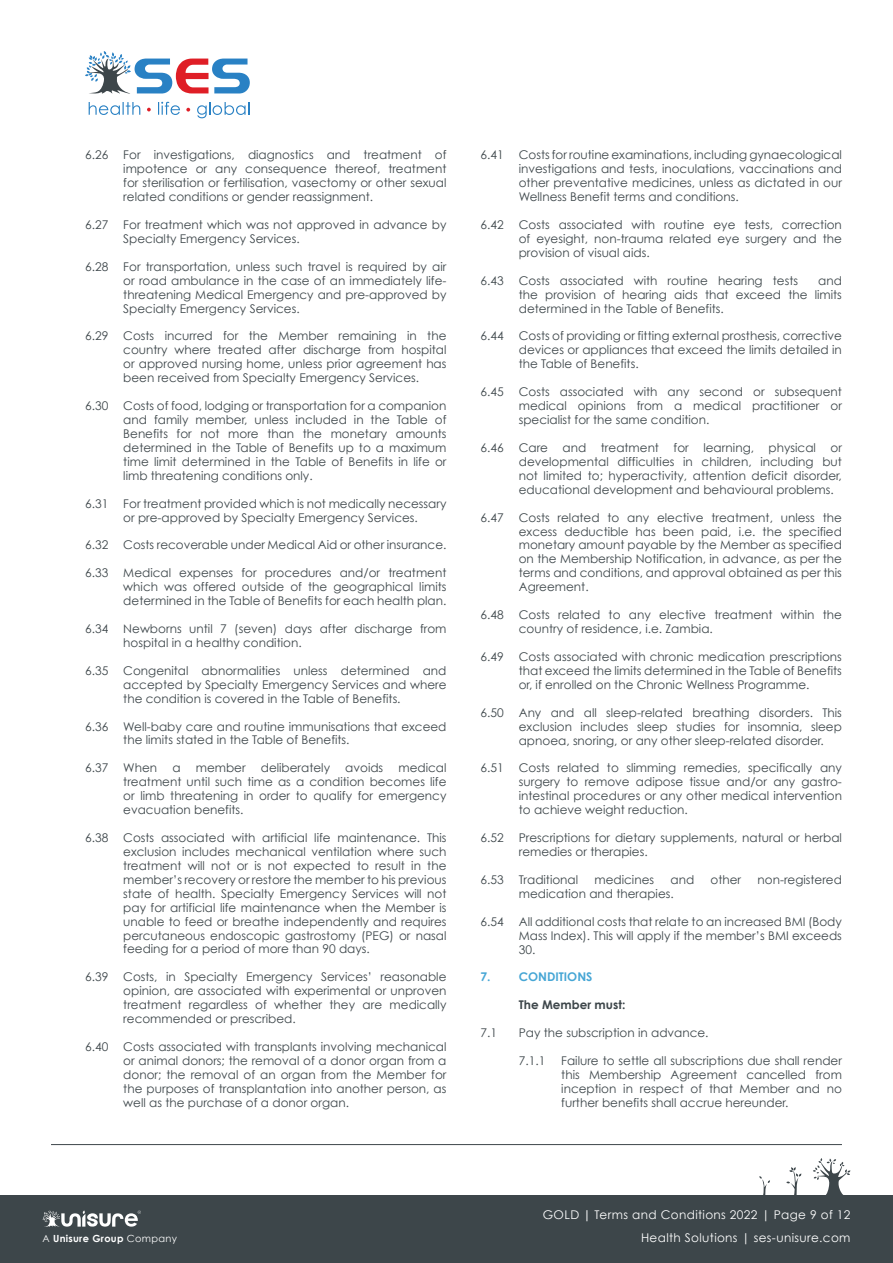
<style>
.page{position:relative;width:893px;height:1263px;background:#fff}
.page>*{position:absolute;margin:0;border:0;box-sizing:border-box;transform-origin:0 0}
.t1{font:12px/14px "Century Gothic";color:#3d464a;text-align:justify}
.t2{font:12px "Century Gothic";letter-spacing:.03em;color:#fff}
.t3{font:700 12px "Century Gothic";color:#3d464a}
.t4{font:700 12px "Century Gothic";color:#46a6d5}
.t5{font:700 9.75px "Century Gothic";letter-spacing:.03em;color:#fff}
.s1{font-weight:700}
.s2{font-weight:400}
</style>
<div class="page">
<div style="left:0;top:1195px;width:893px;height:68px;background:#3d464a"></div>
<svg style="left:759px;top:1176px;width:11px;height:19px"></svg>
<svg style="left:786px;top:1167px;width:16px;height:28px"></svg>
<svg style="left:813px;top:1158px;width:37px;height:37px"></svg>
<svg style="left:43px;top:1210px;width:98px;height:17px"></svg>
<svg style="left:89px;top:102px;width:51px;height:13px"></svg>
<svg style="left:147px;top:108px;width:4px;height:3px"></svg>
<svg style="left:158px;top:102px;width:22px;height:13px"></svg>
<svg style="left:186px;top:108px;width:4px;height:4px"></svg>
<svg style="left:197px;top:102px;width:52px;height:16px"></svg>
<svg style="left:85px;top:51px;width:165px;height:43px"></svg>
<hr style="left:51px;top:1144px;width:791px;height:1px;background:#3d464a">
<p class="t1" style="left:85px;top:148px;width:25px">6.26</p>
<p class="t1" style="left:123px;top:148px;width:325px">For investigations, diagnostics and treatment of impotence or any consequence thereof, treatment for sterilisation or fertilisation, vasectomy or other sexual related conditions or gender reassignment.</p>
<p class="t1" style="left:85px;top:217px;width:25px">6.27</p>
<p class="t1" style="left:123px;top:217px;width:325px">For treatment which was not approved in advance by<br>Specialty Emergency Services.</p>
<p class="t1" style="left:85px;top:259px;width:25px">6.28</p>
<p class="t1" style="left:123px;top:259px;width:325px">For transportation, unless such travel is required by air or road ambulance in the case of an immediately life&shy;threatening Medical Emergency and pre-approved by Specialty Emergency Services.</p>
<p class="t1" style="left:85px;top:329px;width:25px">6.29</p>
<p class="t1" style="left:123px;top:329px;width:325px">Costs incurred for the Member remaining in the country where treated after discharge from hospital or approved nursing home, unless prior agreement has been received from Specialty Emergency Services.</p>
<p class="t1" style="left:85px;top:399px;width:25px">6.30</p>
<p class="t1" style="left:123px;top:399px;width:325px">Costs of food, lodging or transportation for a companion and family member, unless included in the Table of Benefits for not more than the monetary amounts determined in the Table of Benefits up to a maximum time limit determined in the Table of Benefits in life or limb threatening conditions only.</p>
<p class="t1" style="left:85px;top:496px;width:25px">6.31</p>
<p class="t1" style="left:123px;top:496px;width:325px">For treatment provided which is not medically necessary or pre-approved by Specialty Emergency Services.</p>
<p class="t1" style="left:85px;top:538px;width:25px">6.32</p>
<p class="t1" style="left:123px;top:538px;width:325px">Costs recoverable under Medical Aid or other insurance.</p>
<p class="t1" style="left:85px;top:566px;width:25px">6.33</p>
<p class="t1" style="left:123px;top:566px;width:325px">Medical expenses for procedures and/or treatment which was offered outside of the geographical limits determined in the Table of Benefits for each health plan.</p>
<p class="t1" style="left:85px;top:621px;width:25px">6.34</p>
<p class="t1" style="left:123px;top:621px;width:325px">Newborns until 7 (seven) days after discharge from hospital in a healthy condition.</p>
<p class="t1" style="left:85px;top:663px;width:25px">6.35</p>
<p class="t1" style="left:123px;top:663px;width:325px">Congenital abnormalities unless determined and accepted by Specialty Emergency Services and where the condition is covered in the Table of Benefits.</p>
<p class="t1" style="left:85px;top:719px;width:25px">6.36</p>
<p class="t1" style="left:123px;top:719px;width:325px">Well-baby care and routine immunisations that exceed the limits stated in the Table of Benefits.</p>
<p class="t1" style="left:85px;top:761px;width:25px">6.37</p>
<p class="t1" style="left:123px;top:761px;width:35px">When</p>
<p class="t1" style="left:172px;top:761px;width:10px">a</p>
<p class="t1" style="left:196px;top:761px;width:51px">member</p>
<p class="t1" style="left:261px;top:761px;width:71px">deliberately</p>
<p class="t1" style="left:345px;top:761px;width:39px">avoids</p>
<p class="t1" style="left:123px;top:761px;width:325px;text-indent:275px">medical treatment until such time as a condition becomes life or limb threatening in order to qualify for emergency evacuation benefits.</p>
<p class="t1" style="left:85px;top:830px;width:25px">6.38</p>
<p class="t1" style="left:123px;top:830px;width:325px">Costs associated with artificial life maintenance. This exclusion includes mechanical ventilation where such treatment will not or is not expected to result in the member’s recovery or restore the member to his previous state of health. Specialty Emergency Services will not pay for artificial life maintenance when the Member is unable to feed or breathe independently and requires percutaneous endoscopic gastrostomy (PEG) or nasal feeding for a period of more than 90 days.</p>
<p class="t1" style="left:85px;top:970px;width:25px">6.39</p>
<p class="t1" style="left:123px;top:970px;width:325px">Costs, in Specialty Emergency Services’ reasonable opinion, are associated with experimental or unproven treatment regardless of whether they are medically recommended or prescribed.</p>
<p class="t1" style="left:85px;top:1039px;width:25px">6.40</p>
<p class="t1" style="left:123px;top:1039px;width:325px">Costs associated with transplants involving mechanical or animal donors; the removal of a donor organ from a donor; the removal of an organ from the Member for the purposes of transplantation into another person, as well as the purchase of a donor organ.</p>
<p class="t1" style="left:480px;top:148px;width:25px">6.41</p>
<p class="t1" style="left:519px;top:148px;width:325px">Costs for routine examinations, including gynaecological investigations and tests, inoculations, vaccinations and other preventative medicines, unless as dictated in our Wellness Benefit terms and conditions.</p>
<p class="t1" style="left:480px;top:217px;width:25px">6.42</p>
<p class="t1" style="left:519px;top:217px;width:325px">Costs associated with routine eye tests, correction of eyesight, non-trauma related eye surgery and the provision of visual aids.</p>
<p class="t1" style="left:480px;top:273px;width:25px">6.43</p>
<p class="t1" style="left:519px;top:273px;width:281px">Costs associated with routine hearing tests</p>
<p class="t1" style="left:519px;top:273px;width:325px;text-indent:299px">and the provision of hearing aids that exceed the limits determined in the Table of Benefits.</p>
<p class="t1" style="left:480px;top:329px;width:25px">6.44</p>
<p class="t1" style="left:519px;top:329px;width:325px">Costs of providing or fitting external prosthesis, corrective devices or appliances that exceed the limits detailed in the Table of Benefits.</p>
<p class="t1" style="left:480px;top:385px;width:25px">6.45</p>
<p class="t1" style="left:519px;top:385px;width:325px">Costs associated with any second or subsequent medical opinions from a medical practitioner or specialist for the same condition.</p>
<p class="t1" style="left:480px;top:440px;width:25px">6.46</p>
<p class="t1" style="left:519px;top:440px;width:325px">Care and treatment for learning, physical or developmental difficulties in children, including but not limited to; hyperactivity, attention deficit disorder, educational development and behavioural problems.</p>
<p class="t1" style="left:480px;top:510px;width:25px">6.47</p>
<p class="t1" style="left:519px;top:510px;width:325px">Costs related to any elective treatment, unless the excess deductible has been paid, i.e. the specified monetary amount payable by the Member as specified on the Membership Notification, in advance, as per the terms and conditions, and approval obtained as per this Agreement.</p>
<p class="t1" style="left:480px;top:608px;width:25px">6.48</p>
<p class="t1" style="left:519px;top:608px;width:325px">Costs related to any elective treatment within the country of residence, i.e. Zambia.</p>
<p class="t1" style="left:480px;top:649px;width:25px">6.49</p>
<p class="t1" style="left:519px;top:649px;width:325px">Costs associated with chronic medication prescriptions that exceed the limits determined in the Table of Benefits or, if enrolled on the Chronic Wellness Programme.</p>
<p class="t1" style="left:480px;top:705px;width:25px">6.50</p>
<p class="t1" style="left:519px;top:705px;width:325px">Any and all sleep-related breathing disorders. This exclusion includes sleep studies for insomnia, sleep apnoea, snoring, or any other sleep-related disorder.</p>
<p class="t1" style="left:480px;top:761px;width:25px">6.51</p>
<p class="t1" style="left:519px;top:761px;width:325px">Costs related to slimming remedies, specifically any surgery to remove adipose tissue and/or any gastro&shy;intestinal procedures or any other medical intervention to achieve weight reduction.</p>
<p class="t1" style="left:480px;top:830px;width:25px">6.52</p>
<p class="t1" style="left:519px;top:830px;width:325px">Prescriptions for dietary supplements, natural or herbal remedies or therapies.</p>
<p class="t1" style="left:480px;top:872px;width:25px">6.53</p>
<p class="t1" style="left:519px;top:872px;width:61px">Traditional</p>
<p class="t1" style="left:594px;top:872px;width:61px">medicines</p>
<p class="t1" style="left:670px;top:872px;width:25px">and</p>
<p class="t1" style="left:711px;top:872px;width:32px">other</p>
<p class="t1" style="left:757px;top:872px;width:86px">non-registered</p>
<p class="t1" style="left:519px;top:886px;width:157px">medication and therapies.</p>
<p class="t1" style="left:480px;top:914px;width:25px">6.54</p>
<p class="t1" style="left:519px;top:914px;width:325px">All additional costs that relate to an increased BMI (Body Mass Index). This will apply if the member’s BMI exceeds 30.</p>
<p class="t4" style="left:480px;top:968px;width:113px">7. CONDITIONS</p>
<p class="t3" style="left:519px;top:996px;width:108px">The Member must:</p>
<p class="t1" style="left:480px;top:1026px;width:18px">7.1</p>
<p class="t1" style="left:519px;top:1026px;width:191px">Pay the subscription in advance.</p>
<p class="t1" style="left:519px;top:1053px;width:28px">7.1.1</p>
<p class="t1" style="left:561px;top:1053px;width:282px">Failure to settle all subscriptions due shall render this Membership Agreement cancelled from inception in respect of that Member and no further benefits shall accrue hereunder.</p>
<p class="t2" style="left:543px;top:1208px;width:309px">GOLD <span class="s1">|</span> Terms and Conditions 2022 | Page 9 of 12</p>
<p class="t5" style="left:43px;top:1230px;width:136px"><span class="s2">A</span> Unisure Group <span class="s2">Company</span></p>
<p class="t2" style="left:641px;top:1231px;width:211px">Health Solutions | ses-unisure.com</p>
</div>
